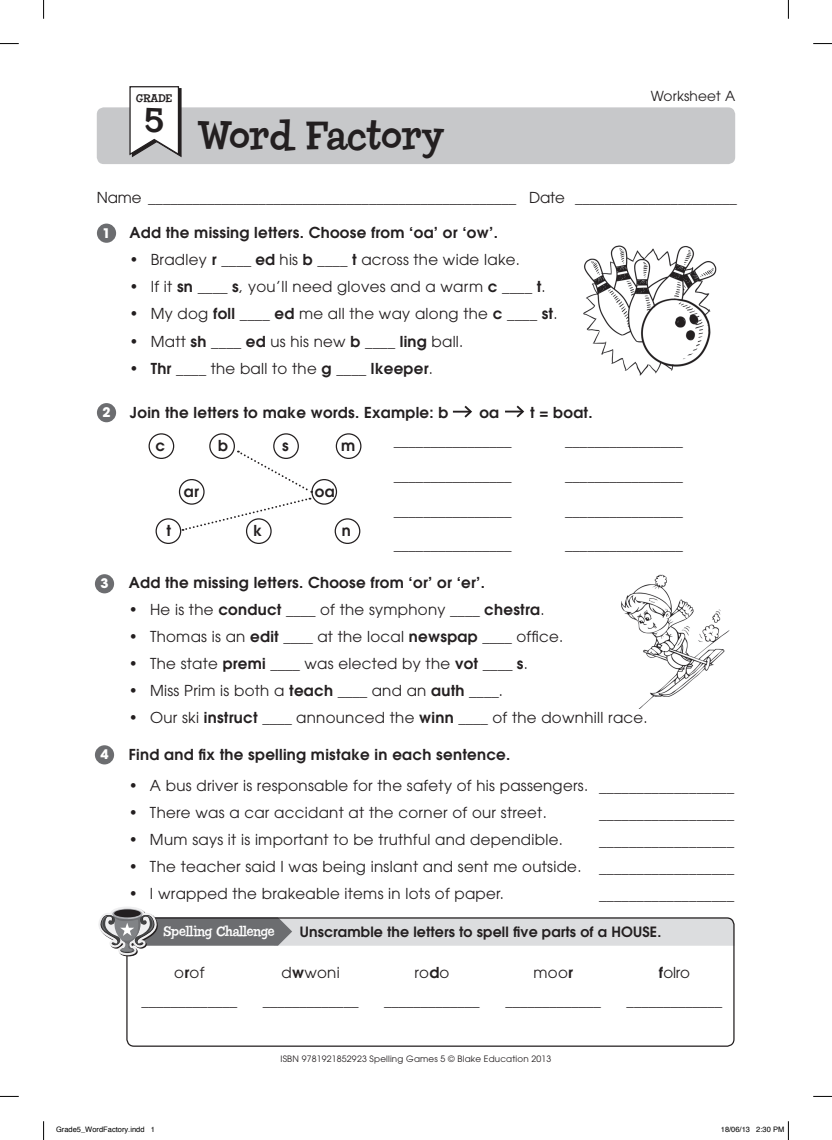
<style>
.page{position:relative;width:832px;height:1140px;background:#fff}
.page>*{position:absolute;margin:0;border:0;box-sizing:border-box;transform-origin:0 0}
.t1{font:40px "Chowderhead";letter-spacing:-.005em;color:#231f20}
.t2{font:35px "Chowderhead";color:#231f20}
.t3{font:15px/28.4px "Avant Garde";letter-spacing:.02em;color:#231f20;text-align:center}
.t4{font:600 15px "Avant Garde";letter-spacing:.02em;color:#231f20}
.t5{font:15px "Avant Garde";letter-spacing:-.01em;color:#231f20}
.t6{font:600 14.12px "Avant Garde";letter-spacing:.01em;color:#231f20}
.t7{font:13.75px "Chowderhead";color:#fff}
.t8{font:13.75px "Avant Garde";letter-spacing:.01em;color:#231f20}
.t9{font:700 13.12px "Avant Garde";color:#fff}
.t10{font:11.25px "Chowderhead";color:#231f20}
.t11{font:8.75px "Avant Garde";letter-spacing:.02em;color:#231f20}
.t12{font:7.5px "Helvetica";color:#000}
.s1{font-weight:600}
.s2{font-weight:400}
</style>
<div class="page">
<div style="left:97px;top:107px;width:637px;height:57px;background:#c7c8ca;border-radius:7px"></div>
<svg style="left:129px;top:86px;width:53px;height:72px"></svg>
<div style="left:97px;top:223px;width:19px;height:20px;background:#6c6d70;border-radius:50%"></div>
<div style="left:97px;top:403px;width:19px;height:19px;background:#6c6d70;border-radius:50%"></div>
<div style="left:95px;top:574px;width:19px;height:19px;background:#6c6d70;border-radius:50%"></div>
<div style="left:95px;top:745px;width:19px;height:19px;background:#6c6d70;border-radius:50%"></div>
<div style="left:148px;top:433px;width:26px;height:26px;border:1px solid #231f20;border-radius:50%"></div>
<div style="left:209px;top:433px;width:26px;height:26px;border:1px solid #231f20;border-radius:50%"></div>
<div style="left:273px;top:433px;width:26px;height:26px;border:1px solid #231f20;border-radius:50%"></div>
<div style="left:335px;top:433px;width:26px;height:26px;border:1px solid #231f20;border-radius:50%"></div>
<div style="left:179px;top:479px;width:25px;height:25px;border:1px solid #231f20;border-radius:50%"></div>
<div style="left:311px;top:479px;width:26px;height:25px;border:1px solid #231f20;border-radius:50%"></div>
<svg style="left:505px;top:405px;width:20px;height:13px"></svg>
<svg style="left:452px;top:405px;width:20px;height:13px"></svg>
<div style="left:155px;top:518px;width:26px;height:26px;border:1px solid #231f20;border-radius:50%"></div>
<div style="left:246px;top:518px;width:25px;height:26px;border:1px solid #231f20;border-radius:50%"></div>
<div style="left:334px;top:518px;width:26px;height:26px;border:1px solid #231f20;border-radius:50%"></div>
<svg style="left:182px;top:450px;width:130px;height:81px"></svg>
<svg style="left:98px;top:907px;width:636px;height:49px"></svg>
<img style="left:621px;top:574px;width:109px;height:134px">
<img style="left:583px;top:245px;width:134px;height:131px">
<svg style="left:0;top:43px;width:19px;height:1px"></svg>
<svg style="left:813px;top:43px;width:18px;height:1px"></svg>
<svg style="left:0;top:1095px;width:19px;height:2px"></svg>
<svg style="left:813px;top:1095px;width:18px;height:2px"></svg>
<svg style="left:43px;top:0;width:1px;height:19px"></svg>
<svg style="left:43px;top:1121px;width:1px;height:18px"></svg>
<svg style="left:787px;top:0;width:1px;height:19px"></svg>
<svg style="left:787px;top:1121px;width:1px;height:18px"></svg>
<p class="t10" style="left:136px;top:92px;width:38px">Grade</p>
<h2 class="t2" style="left:144px;top:100px;width:21px">5</h2>
<h1 class="t1" style="left:199px;top:112px;width:244px">Word Factory</h1>
<p class="t8" style="left:650px;top:88px;width:86px">Worksheet A</p>
<p class="t5" style="left:97px;top:189px;width:641px">Name __________________________________________________ Date ______________________</p>
<p class="t9" style="left:102px;top:224px;width:10px">1</p>
<p class="t4" style="left:129px;top:223px;width:370px">Add the missing letters. Choose from ‘oa’ or ‘ow’.</p>
<p class="t3" style="left:129px;top:245px;width:392px">• Bradley <span class="s1">r ____ ed</span> his <span class="s1">b ____ t</span> across the wide lake.</p>
<p class="t3" style="left:129px;top:273px;width:417px">• If it <span class="s1">sn ____ s</span>, you’ll need gloves and a warm <span class="s1">c ____ t</span>.</p>
<p class="t3" style="left:129px;top:300px;width:429px">• My dog <span class="s1">foll ____ ed</span> me all the way along the <span class="s1">c ____ st</span>.</p>
<p class="t3" style="left:129px;top:327px;width:335px">• Matt <span class="s1">sh ____ ed</span> us his new <span class="s1">b ____ ling</span> ball.</p>
<p class="t4" style="left:129px;top:358px;width:305px"><span class="s2">•</span> Thr ____ <span class="s2">the ball to the</span> g ____ lkeeper<span class="s2">.</span></p>
<p class="t9" style="left:102px;top:404px;width:10px">2</p>
<p class="t4" style="left:130px;top:402px;width:320px">Join the letters to make words. Example: b</p>
<p class="t4" style="left:479px;top:402px;width:21px">oa</p>
<p class="t4" style="left:530px;top:402px;width:64px">t = boat.</p>
<p class="t4" style="left:155px;top:436px;width:11px">c</p>
<p class="t4" style="left:218px;top:436px;width:11px">b</p>
<p class="t4" style="left:282px;top:436px;width:8px">s</p>
<p class="t4" style="left:341px;top:436px;width:16px">m</p>
<p class="t3" style="left:394px;top:426px;width:119px">________________</p>
<p class="t3" style="left:394px;top:461px;width:119px">________________</p>
<p class="t3" style="left:394px;top:496px;width:119px">________________</p>
<p class="t3" style="left:394px;top:530px;width:119px">________________</p>
<p class="t4" style="left:184px;top:482px;width:16px">ar</p>
<p class="t4" style="left:314px;top:482px;width:21px">oa</p>
<p class="t4" style="left:166px;top:521px;width:6px">t</p>
<p class="t4" style="left:253px;top:521px;width:10px">k</p>
<p class="t4" style="left:342px;top:521px;width:10px">n</p>
<p class="t3" style="left:565px;top:426px;width:119px">________________</p>
<p class="t3" style="left:565px;top:461px;width:119px">________________</p>
<p class="t3" style="left:565px;top:496px;width:119px">________________</p>
<p class="t3" style="left:565px;top:530px;width:119px">________________</p>
<p class="t9" style="left:100px;top:575px;width:10px">3</p>
<p class="t4" style="left:129px;top:572px;width:357px">Add the missing letters. Choose from ‘or’ or ‘er’.</p>
<p class="t3" style="left:129px;top:595px;width:417px"><span class="s1">•</span> He is the <span class="s1">conduct</span> ____ of the symphony ____ <span class="s1">chestra</span>.</p>
<p class="t3" style="left:129px;top:622px;width:436px">• Thomas is an <span class="s1">edit</span> ____ at the local <span class="s1">newspap</span> ____ office.</p>
<p class="t3" style="left:129px;top:649px;width:400px">• The state <span class="s1">premi</span> ____ was elected by the <span class="s1">vot</span> ____ <span class="s1">s</span>.</p>
<p class="t3" style="left:129px;top:676px;width:375px">• Miss Prim is both a <span class="s1">teach</span> ____ and an <span class="s1">auth</span> ____.</p>
<p class="t3" style="left:129px;top:703px;width:520px">• Our ski <span class="s1">instruct</span> ____ announced the <span class="s1">winn</span> ____ of the downhill race.</p>
<p class="t9" style="left:100px;top:746px;width:10px">4</p>
<p class="t4" style="left:129px;top:744px;width:383px">Find and fix the spelling mistake in each sentence.</p>
<p class="t3" style="left:129px;top:771px;width:461px">• A bus driver is responsable for the safety of his passengers.</p>
<p class="t3" style="left:129px;top:798px;width:419px">• There was a car accidant at the corner of our street.</p>
<p class="t3" style="left:129px;top:825px;width:435px">• Mum says it is important to be truthful and dependible.</p>
<p class="t3" style="left:129px;top:852px;width:454px">• The teacher said I was being inslant and sent me outside.</p>
<p class="t3" style="left:129px;top:879px;width:377px">• I wrapped the brakeable items in lots of paper.</p>
<p class="t3" style="left:599px;top:772px;width:137px;line-height:27.1px;text-align:justify">__________________ __________________ __________________ __________________ __________________</p>
<p class="t7" style="left:163px;top:923px;width:113px">Spelling Challenge</p>
<p class="t6" style="left:300px;top:922px;width:363px">Unscramble the letters to spell five parts of a HOUSE.</p>
<p class="t3" style="left:141px;top:958px;width:97px">o<span class="s1">r</span>of _____________</p>
<p class="t3" style="left:263px;top:958px;width:97px">d<span class="s1">w</span>woni _____________</p>
<p class="t3" style="left:384px;top:958px;width:97px">ro<span class="s1">d</span>o _____________</p>
<p class="t3" style="left:505px;top:958px;width:97px">moo<span class="s1">r </span>_____________</p>
<p class="t3" style="left:626px;top:958px;width:97px"><span class="s1">f</span>olro _____________</p>
<p class="t11" style="left:280px;top:1054px;width:272px">ISBN 9781921852923 Spelling Games 5 © Blake Education 2013</p>
<p class="t12" style="left:56px;top:1124px;width:100px">Grade5_WordFactory.indd 1</p>
<p class="t12" style="left:720px;top:1124px;width:65px">18/06/13 2:30 PM</p>
</div>
